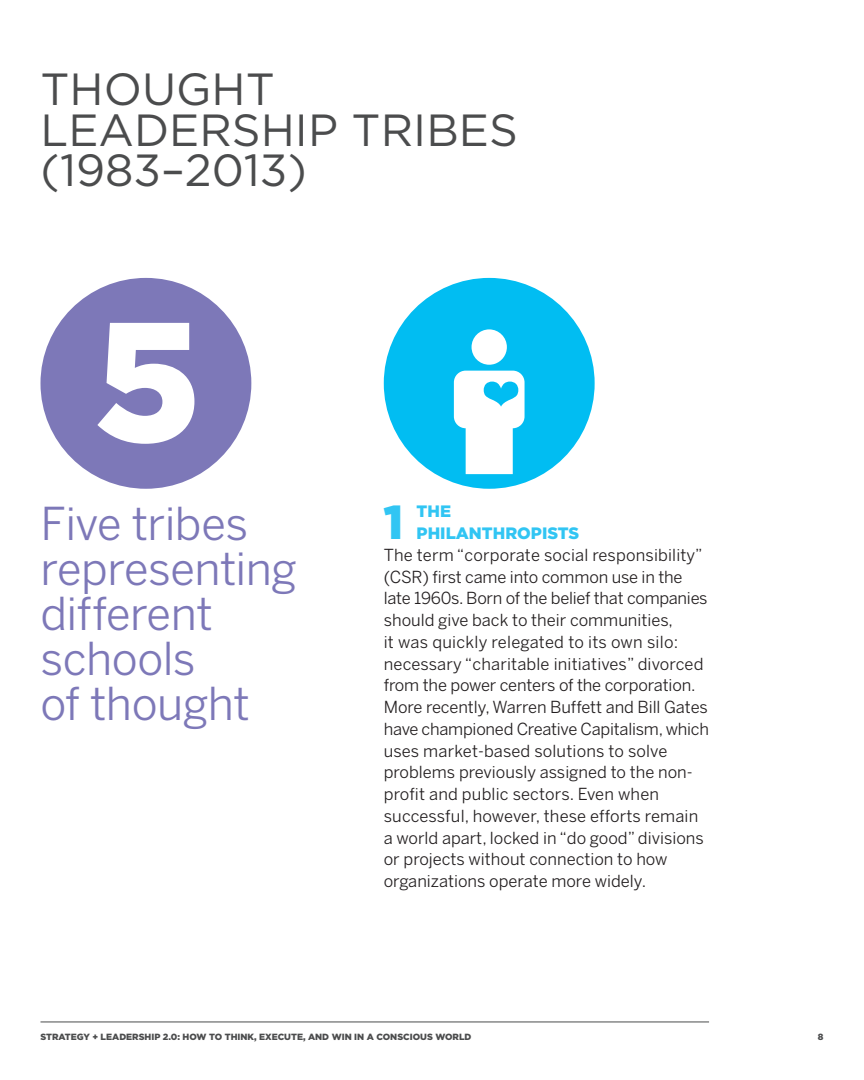
<style>
.page{position:relative;width:864px;height:1080px;background:#fff}
.page>*{position:absolute;margin:0;border:0;box-sizing:border-box;transform-origin:0 0}
.t1{font:900 47.55px "Gotham";color:#31c5f3}
.t2{font:45px/45px "Benton Sans";letter-spacing:-.01em;color:#7d78b8}
.t3{font:45px/40.5px "Gotham";color:#4b4c4d}
.t4{font:16.5px/21.8px "Benton Sans";color:#231f20}
.t5{font:900 16.5px/21.8px "Gotham";color:#31c5f3}
.t6{font:900 9px "Gotham";color:#4b4c4d}
</style>
<div class="page">
<hr style="left:40px;top:1022px;width:669px;height:1px;background:#4b4c4d">
<div style="left:40px;top:278px;width:211px;height:211px;background:#7d78b8;border-radius:50%"></div>
<svg style="left:97px;top:323px;width:97px;height:121px"></svg>
<div style="left:384px;top:278px;width:211px;height:211px;background:#01bdf2;border-radius:50%"></div>
<svg style="left:454px;top:329px;width:71px;height:145px"></svg>
<h2 class="t3" style="left:40px;top:68px;width:479px">THOUGHT<br>LEADERSHIP TRIBES (1983–2013)</h2>
<h2 class="t2" style="left:40px;top:500px;width:258px">Five tribes representing different schools<br>of thought</h2>
<h1 class="t1" style="left:383px;top:495px;width:22px">1</h1>
<p class="t5" style="left:417px;top:500px;width:163px">THE<br>PHILANTHROPISTS</p>
<p class="t4" style="left:384px;top:544px;width:327px">The term “corporate social responsibility” (CSR) first came into common use in the late 1960s. Born of the belief that companies should give back to their communities,<br>it was quickly relegated to its own silo: necessary “charitable initiatives” divorced from the power centers of the corporation.<br>More recently, Warren Buffett and Bill Gates have championed Creative Capitalism, which uses market-based solutions to solve problems previously assigned to the non&shy;profit and public sectors. Even when successful, however, these efforts remain a world apart, locked in “do good” divisions or projects without connection to how organizations operate more widely.</p>
<p class="t6" style="left:40px;top:1031px;width:432px">STRATEGY + LEADERSHIP 2.0: HOW TO THINK, EXECUTE, AND WIN IN A CONSCIOUS WORLD</p>
<p class="t6" style="left:818px;top:1031px;width:7px">8</p>
</div>
